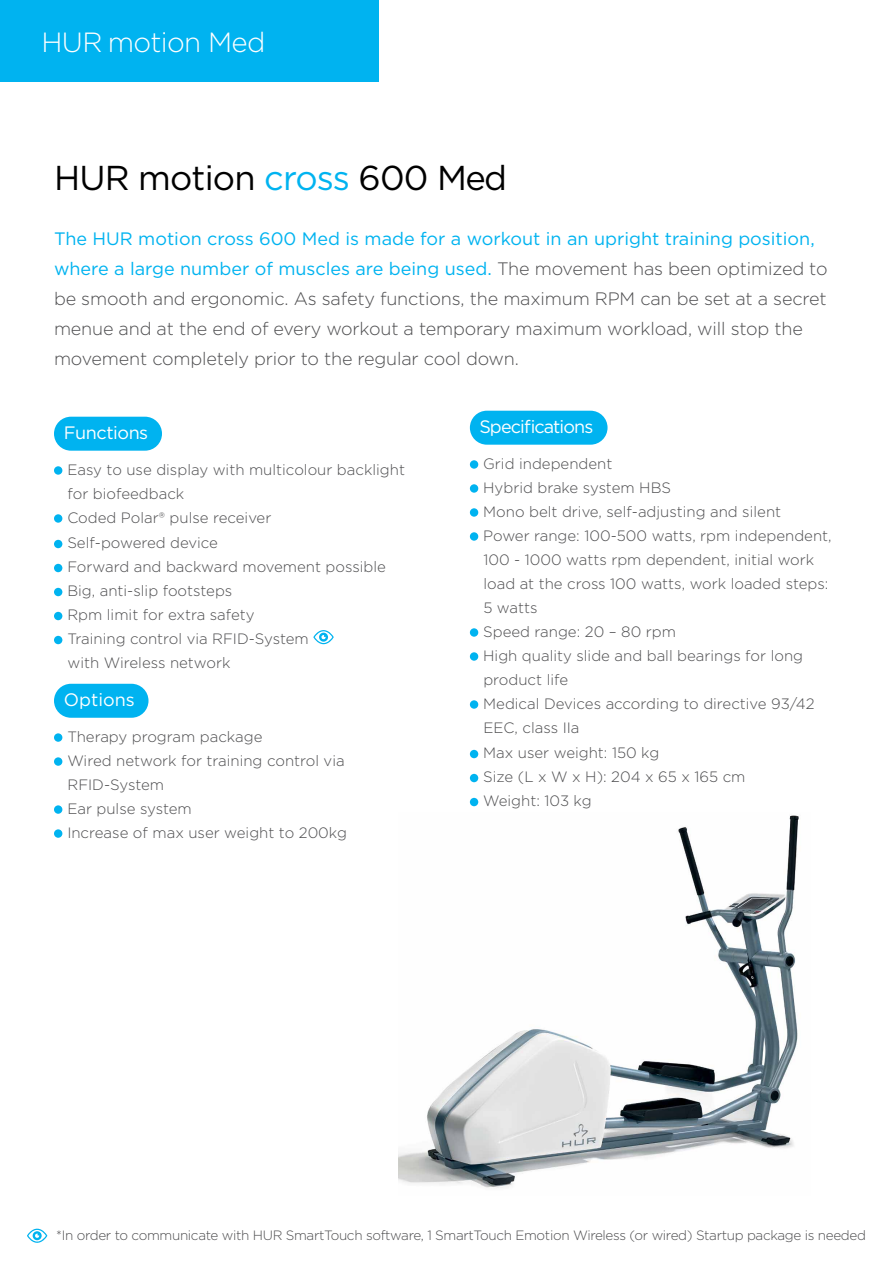
<style>
.page{position:relative;width:893px;height:1263px;background:#fff}
.page>*{position:absolute;margin:0;border:0;box-sizing:border-box;transform-origin:0 0}
.t1{font:34.5px "Gotham";letter-spacing:-.025em;color:#000}
.t2{font:300 27.75px "Gotham";letter-spacing:-.025em;color:#fff}
.t3{font:300 18px/30px "Gotham";letter-spacing:-.01em;color:#4d4d4f}
.t4{font:18px "Gotham";letter-spacing:-.05em;color:#fff}
.t5{font:18px "Gotham";letter-spacing:-.025em;color:#fff}
.t6{font:18px "Gotham";color:#fff}
.t7{font:300 15px/24px "Gotham";color:#4d4d4f}
.t8{font:300 13.5px "Gotham";letter-spacing:-.025em;color:#4d4d4f}
.s1{color:#00b3f0}
.s2{font-weight:400;color:#00b3f0}
</style>
<div class="page">
<div style="left:54px;top:417px;width:108px;height:34px;background:#00b3f0;border-radius:17px"></div>
<div style="left:54px;top:466px;width:8px;height:9px;background:#00b3f0;border-radius:50%"></div>
<div style="left:54px;top:514px;width:8px;height:9px;background:#00b3f0;border-radius:50%"></div>
<div style="left:54px;top:540px;width:8px;height:8px;background:#00b3f0;border-radius:50%"></div>
<div style="left:54px;top:564px;width:8px;height:8px;background:#00b3f0;border-radius:50%"></div>
<div style="left:54px;top:588px;width:8px;height:8px;background:#00b3f0;border-radius:50%"></div>
<div style="left:54px;top:612px;width:8px;height:8px;background:#00b3f0;border-radius:50%"></div>
<div style="left:54px;top:636px;width:8px;height:8px;background:#00b3f0;border-radius:50%"></div>
<svg style="left:313px;top:630px;width:21px;height:15px"></svg>
<div style="left:54px;top:684px;width:94px;height:34px;background:#00b3f0;border-radius:17px"></div>
<div style="left:54px;top:733px;width:8px;height:9px;background:#00b3f0;border-radius:50%"></div>
<div style="left:54px;top:757px;width:8px;height:9px;background:#00b3f0;border-radius:50%"></div>
<div style="left:54px;top:805px;width:8px;height:9px;background:#00b3f0;border-radius:50%"></div>
<div style="left:54px;top:829px;width:8px;height:9px;background:#00b3f0;border-radius:50%"></div>
<div style="left:470px;top:411px;width:138px;height:34px;background:#00b3f0;border-radius:17px"></div>
<div style="left:470px;top:460px;width:8px;height:9px;background:#00b3f0;border-radius:50%"></div>
<div style="left:470px;top:484px;width:8px;height:9px;background:#00b3f0;border-radius:50%"></div>
<div style="left:470px;top:508px;width:8px;height:9px;background:#00b3f0;border-radius:50%"></div>
<div style="left:470px;top:532px;width:8px;height:9px;background:#00b3f0;border-radius:50%"></div>
<div style="left:470px;top:628px;width:8px;height:9px;background:#00b3f0;border-radius:50%"></div>
<div style="left:470px;top:652px;width:8px;height:9px;background:#00b3f0;border-radius:50%"></div>
<div style="left:470px;top:700px;width:8px;height:9px;background:#00b3f0;border-radius:50%"></div>
<div style="left:470px;top:750px;width:8px;height:8px;background:#00b3f0;border-radius:50%"></div>
<div style="left:470px;top:774px;width:8px;height:8px;background:#00b3f0;border-radius:50%"></div>
<div style="left:470px;top:798px;width:8px;height:8px;background:#00b3f0;border-radius:50%"></div>
<img style="left:398px;top:815px;width:401px;height:373px">
<div style="left:0;top:0;width:378px;height:81px;background:#00b3f0"></div>
<svg style="left:27px;top:1228px;width:20px;height:15px"></svg>
<h2 class="t2" style="left:42px;top:24px;width:225px">HUR motion Med</h2>
<h1 class="t1" style="left:54px;top:155px;width:454px">HUR motion <span class="s1">cross</span> 600 Med</h1>
<p class="t3" style="left:54px;top:223px;width:775px"><span class="s2">The HUR motion cross 600 Med is made for a workout in an upright training position, where a large number of muscles are being used.</span> The movement has been optimized to be smooth and ergonomic. As safety functions, the maximum RPM can be set at a secret menue and at the end of every workout a temporary maximum workload, will stop the movement completely prior to the regular cool down.</p>
<p class="t5" style="left:64px;top:421px;width:86px">Functions</p>
<p class="t7" style="left:67px;top:457px;width:339px">Easy to use display with multicolour backlight for biofeedback<br>Coded Polar® pulse receiver</p>
<p class="t7" style="left:67px;top:530px;width:320px">Self-powered device<br>Forward and backward movement possible<br>Big, anti-slip footsteps<br>Rpm limit for extra safety<br>Training control via RFID-System<br>with Wireless network</p>
<p class="t6" style="left:64px;top:688px;width:72px">Options</p>
<p class="t7" style="left:67px;top:724px;width:281px">Therapy program package<br>Wired network for training control via<br>RFID-System<br>Ear pulse system<br>Increase of max user weight to 200kg</p>
<p class="t4" style="left:479px;top:415px;width:115px">Specifications</p>
<p class="t7" style="left:483px;top:451px;width:350px">Grid independent<br>Hybrid brake system HBS<br>Mono belt drive, self-adjusting and silent<br>Power range: 100-500 watts, rpm independent,<br>100 - 1000 watts rpm dependent, initial work load at the cross 100 watts, work loaded steps:<br>5 watts<br>Speed range: 20 – 80 rpm<br>High quality slide and ball bearings for long product life<br>Medical Devices according to directive 93/42<br>EEC, class IIa</p>
<p class="t7" style="left:483px;top:740px;width:264px">Max user weight: 150 kg<br>Size (L x W x H): 204 x 65 x 165 cm<br>Weight: 103 kg</p>
<p class="t8" style="left:56px;top:1227px;width:811px">*In order to communicate with HUR SmartTouch software, 1 SmartTouch Emotion Wireless (or wired) Startup package is needed</p>
</div>
